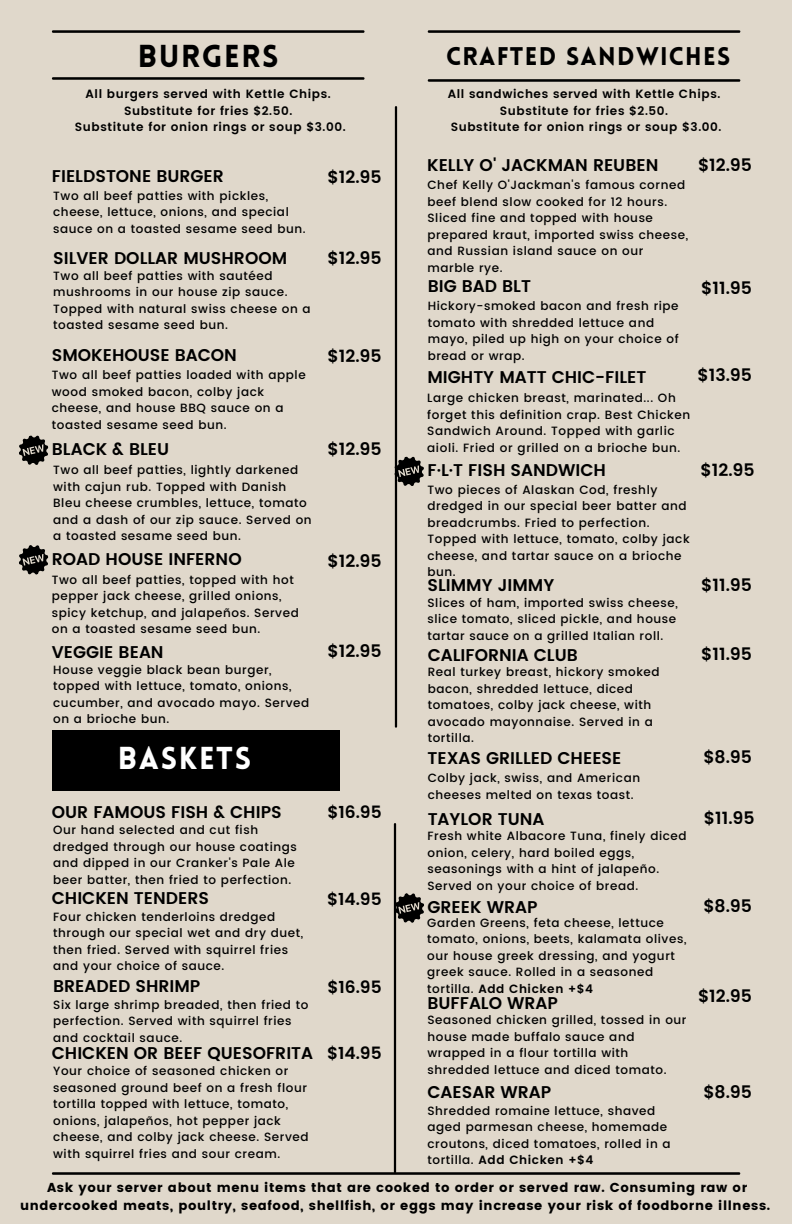
<style>
.page{position:relative;width:792px;height:1224px;background:#e0d8cb}
.page>*{position:absolute;margin:0;border:0;box-sizing:border-box;transform-origin:0 0}
.t1{font:900 31px "Lovelo";letter-spacing:.05em;color:#000}
.t2{font:900 31px "Lovelo";letter-spacing:.05em;color:#fff}
.t3{font:900 25px "Lovelo";letter-spacing:.05em;color:#000}
.t4{font:600 17.3px "Poppins";color:#000}
.t5{font:600 17px "Poppins";color:#000}
.t6{font:13px/18px "Poppins";letter-spacing:.05em;color:#000;text-align:center}
.t7{font:500 12px/16.5px "Poppins";letter-spacing:.05em;color:#000}
.t8{font:600 12px/16.5px "Poppins";letter-spacing:.05em;color:#000;text-align:center}
.s1{font-weight:600}
</style>
<div class="page">
<hr style="left:395px;top:107px;width:2px;height:620px;background:#000">
<hr style="left:53px;top:1172px;width:686px;height:3px;background:#000">
<hr style="left:394px;top:824px;width:2px;height:348px;background:#000">
<hr style="left:53px;top:30px;width:310px;height:3px;background:#000">
<hr style="left:53px;top:77px;width:310px;height:3px;background:#000">
<div style="left:52px;top:730px;width:288px;height:61px;background:#000"></div>
<hr style="left:429px;top:30px;width:310px;height:3px;background:#000">
<hr style="left:429px;top:79px;width:310px;height:3px;background:#000">
<svg style="left:19px;top:435px;width:30px;height:30px"></svg>
<svg style="left:19px;top:545px;width:30px;height:30px"></svg>
<svg style="left:394px;top:453px;width:30px;height:37px"></svg>
<svg style="left:393px;top:890px;width:31px;height:36px"></svg>
<p class="t1" style="left:138px;top:44px;width:142px">BURGERS</p>
<p class="t8" style="left:86px;top:86px;width:247px">All burgers served with Kettle Chips.<br>Substitute for fries $2.50.</p>
<p class="t8" style="left:75px;top:119px;width:272px">Substitute for onion rings or soup $3.00.</p>
<p class="t3" style="left:446px;top:46px;width:286px">CRAFTED SANDWICHES</p>
<p class="t8" style="left:448px;top:86px;width:274px">All sandwiches served with Kettle Chips.<br>Substitute for fries $2.50.</p>
<p class="t8" style="left:451px;top:119px;width:272px">Substitute for onion rings or soup $3.00.</p>
<p class="t4" style="left:698px;top:155px;width:56px">$12.95</p>
<p class="t5" style="left:427px;top:155px;width:233px">KELLY O' JACKMAN REUBEN</p>
<p class="t7" style="left:427px;top:177px;width:262px">Chef Kelly O'Jackman's famous corned beef blend slow cooked for 12 hours.<br>Sliced fine and topped with house prepared kraut, imported swiss cheese, and Russian island sauce on our marble rye.</p>
<p class="t5" style="left:52px;top:167px;width:174px">FIELDSTONE BURGER</p>
<p class="t4" style="left:328px;top:167px;width:56px">$12.95</p>
<p class="t7" style="left:53px;top:187px;width:254px">Two all beef patties with pickles, cheese, lettuce, onions, and special sauce on a toasted sesame seed bun.</p>
<p class="t5" style="left:53px;top:248px;width:236px">SILVER DOLLAR MUSHROOM</p>
<p class="t4" style="left:328px;top:248px;width:56px">$12.95</p>
<p class="t7" style="left:53px;top:268px;width:259px">Two all beef patties with sautéed mushrooms in our house zip sauce.<br>Topped with natural swiss cheese on a toasted sesame seed bun.</p>
<p class="t5" style="left:52px;top:345px;width:187px">SMOKEHOUSE BACON</p>
<p class="t4" style="left:328px;top:345px;width:56px">$12.95</p>
<p class="t7" style="left:52px;top:367px;width:255px">Two all beef patties loaded with apple wood smoked bacon, colby jack cheese, and house BBQ sauce on a toasted sesame seed bun.</p>
<p class="t5" style="left:428px;top:276px;width:105px">BIG BAD BLT</p>
<p class="t7" style="left:428px;top:298px;width:253px">Hickory-smoked bacon and fresh ripe tomato with shredded lettuce and mayo, piled up high on your choice of bread or wrap.</p>
<p class="t4" style="left:701px;top:278px;width:52px">$11.95</p>
<p class="t5" style="left:427px;top:368px;width:220px">MIGHTY MATT CHIC-FILET</p>
<p class="t4" style="left:698px;top:365px;width:56px">$13.95</p>
<p class="t7" style="left:427px;top:390px;width:265px">Large chicken breast, marinated... Oh forget this definition crap. Best Chicken Sandwich Around. Topped with garlic aioli. Fried or grilled on a brioche bun.</p>
<p class="t7" style="left:427px;top:482px;width:264px">Two pieces of Alaskan Cod, freshly dredged in our special beer batter and breadcrumbs. Fried to perfection.<br>Topped with lettuce, tomato, colby jack cheese, and tartar sauce on a brioche bun.</p>
<p class="t4" style="left:328px;top:439px;width:56px">$12.95</p>
<p class="t5" style="left:52px;top:439px;width:119px">BLACK &amp; BLEU</p>
<p class="t7" style="left:53px;top:462px;width:260px">Two all beef patties, lightly darkened with cajun rub. Topped with Danish Bleu cheese crumbles, lettuce, tomato and a dash of our zip sauce. Served on a toasted sesame seed bun.</p>
<p class="t5" style="left:427px;top:460px;width:180px">F·L·T FISH SANDWICH</p>
<p class="t4" style="left:701px;top:460px;width:56px">$12.95</p>
<p class="t5" style="left:52px;top:549px;width:191px">ROAD HOUSE INFERNO</p>
<p class="t4" style="left:328px;top:551px;width:56px">$12.95</p>
<p class="t7" style="left:52px;top:571px;width:249px">Two all beef patties, topped with hot pepper jack cheese, grilled onions, spicy ketchup, and jalapeños. Served on a toasted sesame seed bun.</p>
<p class="t7" style="left:53px;top:661px;width:258px">House veggie black bean burger, topped with lettuce, tomato, onions, cucumber, and avocado mayo. Served on a brioche bun.</p>
<p class="t5" style="left:427px;top:575px;width:128px">SLIMMY JIMMY</p>
<p class="t4" style="left:701px;top:575px;width:52px">$11.95</p>
<p class="t7" style="left:427px;top:595px;width:252px">Slices of ham, imported swiss cheese, slice tomato, sliced pickle, and house tartar sauce on a grilled Italian roll.</p>
<p class="t5" style="left:428px;top:645px;width:152px">CALIFORNIA CLUB</p>
<p class="t7" style="left:428px;top:664px;width:234px">Real turkey breast, hickory smoked bacon, shredded lettuce, diced tomatoes, colby jack cheese, with avocado mayonnaise. Served in a tortilla.</p>
<p class="t7" style="left:428px;top:770px;width:214px">Colby jack, swiss, and American cheeses melted on texas toast.</p>
<p class="t7" style="left:427px;top:828px;width:261px">Fresh white Albacore Tuna, finely diced onion, celery, hard boiled eggs, seasonings with a hint of jalapeño.<br>Served on your choice of bread.</p>
<p class="t5" style="left:52px;top:642px;width:113px">VEGGIE BEAN</p>
<p class="t4" style="left:328px;top:641px;width:56px">$12.95</p>
<p class="t4" style="left:701px;top:644px;width:52px">$11.95</p>
<p class="t2" style="left:118px;top:746px;width:135px">BASKETS</p>
<p class="t5" style="left:52px;top:802px;width:231px">OUR FAMOUS FISH &amp; CHIPS</p>
<p class="t5" style="left:327px;top:802px;width:56px">$16.95</p>
<p class="t7" style="left:53px;top:822px;width:245px">Our hand selected and cut fish dredged through our house coatings and dipped in our Cranker's Pale Ale beer batter, then fried to perfection.</p>
<p class="t5" style="left:52px;top:889px;width:159px">CHICKEN TENDERS</p>
<p class="t5" style="left:327px;top:889px;width:56px">$14.95</p>
<p class="t5" style="left:427px;top:748px;width:196px">TEXAS GRILLED CHEESE</p>
<p class="t4" style="left:703px;top:747px;width:50px">$8.95</p>
<p class="t5" style="left:428px;top:809px;width:118px">TAYLOR TUNA</p>
<p class="t4" style="left:704px;top:808px;width:52px">$11.95</p>
<p class="t5" style="left:427px;top:897px;width:112px">GREEK WRAP</p>
<p class="t4" style="left:703px;top:896px;width:50px">$8.95</p>
<p class="t7" style="left:53px;top:909px;width:252px">Four chicken tenderloins dredged through our special wet and dry duet, then fried. Served with squirrel fries and your choice of sauce.</p>
<p class="t7" style="left:53px;top:996px;width:257px">Six large shrimp breaded, then fried to perfection. Served with squirrel fries and cocktail sauce.</p>
<p class="t7" style="left:53px;top:1063px;width:257px">Your choice of seasoned chicken or seasoned ground beef on a fresh flour tortilla topped with lettuce, tomato, onions, jalapeños, hot pepper jack cheese, and colby jack cheese. Served with squirrel fries and sour cream.</p>
<p class="t6" style="left:20px;top:1178px;width:752px">Ask your server about menu items that are cooked to order or served raw. Consuming raw or undercooked meats, poultry, seafood, shellfish, or eggs may increase your risk of foodborne illness.</p>
<p class="t7" style="left:427px;top:914px;width:261px">Garden Greens, feta cheese, lettuce tomato, onions, beets, kalamata olives, our house greek dressing, and yogurt greek sauce. Rolled in a seasoned tortilla. <span class="s1">Add Chicken +$4</span></p>
<p class="t5" style="left:327px;top:977px;width:56px">$16.95</p>
<p class="t5" style="left:53px;top:976px;width:149px">BREADED SHRIMP</p>
<p class="t4" style="left:698px;top:986px;width:56px">$12.95</p>
<p class="t5" style="left:427px;top:994px;width:132px">BUFFALO WRAP</p>
<p class="t7" style="left:427px;top:1012px;width:261px">Seasoned chicken grilled, tossed in our house made buffalo sauce and wrapped in a flour tortilla with shredded lettuce and diced tomato.</p>
<p class="t5" style="left:327px;top:1044px;width:56px">$14.95</p>
<p class="t5" style="left:52px;top:1044px;width:263px">CHICKEN OR BEEF QUESOFRITA</p>
<p class="t4" style="left:703px;top:1082px;width:50px">$8.95</p>
<p class="t5" style="left:427px;top:1082px;width:125px">CAESAR WRAP</p>
<p class="t7" style="left:427px;top:1102px;width:245px">Shredded romaine lettuce, shaved aged parmesan cheese, homemade croutons, diced tomatoes, rolled in a tortilla. <span class="s1">Add Chicken +$4</span></p>
</div>
